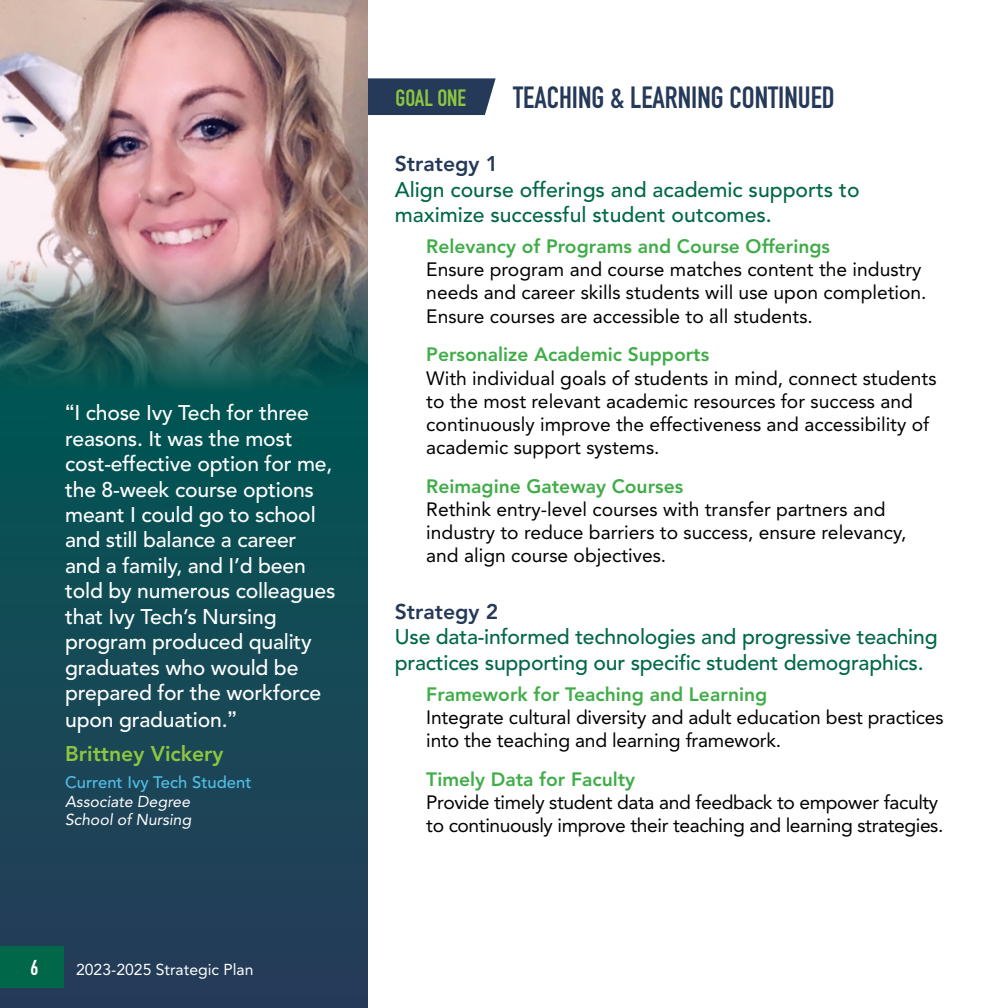
<style>
.page{position:relative;width:1008px;height:1008px;background:#fff}
.page>*{position:absolute;margin:0;border:0;box-sizing:border-box;transform-origin:0 0}
.t1{font:30.28px "DIN Engschrift LT Pro";color:#253959}
.t2{font:23.28px "DIN Engschrift LT Pro";color:#8dc63f}
.t3{font:500 21.18px/25.4px "Avenir LT Std";letter-spacing:-.01em;color:#fff}
.t4{font:500 21.18px/25.4px "Avenir LT Std";letter-spacing:-.01em;color:#006748}
.t5{font:800 21.18px "Avenir LT Std";color:#253959}
.t6{font:21.18px "DIN Engschrift LT Pro";color:#fff}
.t7{font:19.25px/23.1px "Avenir LT Std";color:#000}
.t8{font:800 19.25px "Avenir LT Std";color:#41ad49}
.t9{font:19.25px/23.1px "Avenir LT Std";letter-spacing:-.02em;color:#000}
.t10{font:500 16.62px "Avenir LT Std";color:#51bfe4}
.t11{font:15.75px/18.2px "Avenir LT Std";color:#fff}
.s1{font-family:"Antenna";font-weight:400}
.s2{font-weight:800;color:#8dc63f}
</style>
<div class="page">
<svg style="left:368px;top:78px;width:128px;height:37px;background:#314362"></svg>
<svg style="left:0;top:425px;width:368px;height:583px;background:#154755"></svg>
<img style="left:0;top:0;width:368px;height:425px">
<div style="left:0;top:947px;width:64px;height:41px;background:#006748"></div>
<p class="t3" style="left:65px;top:401px;width:272px"><span class="s1">“</span>I chose Ivy Tech for three reasons. It was the most cost-effective option for me, the 8-week course options meant I could go to school and still balance a career and a family, and I’d been told by numerous colleagues that Ivy Tech’s Nursing program produced quality graduates who would be prepared for the workforce</p>
<p class="t3" style="left:65px;top:704px;width:173px;line-height:33.2px">upon graduation.<span class="s1">”<br></span><span class="s2">Brittney Vickery</span></p>
<p class="t10" style="left:65px;top:773px;width:188px">Current Ivy Tech Student</p>
<p class="t11" style="left:65px;top:792px;width:130px">Associate Degree<br>School of Nursing</p>
<p class="t6" style="left:31px;top:955px;width:9px">6</p>
<p class="t11" style="left:76px;top:961px;width:179px">2023-2025 Strategic Plan</p>
<p class="t2" style="left:395px;top:84px;width:72px">GOAL ONE</p>
<h1 class="t1" style="left:513px;top:79px;width:323px">TEACHING &amp; LEARNING CONTINUED</h1>
<p class="t5" style="left:395px;top:152px;width:105px">Strategy 1</p>
<p class="t4" style="left:395px;top:177px;width:466px">Align course offerings and academic supports to maximize successful student outcomes.</p>
<p class="t8" style="left:426px;top:235px;width:405px">Relevancy of Programs and Course Offerings</p>
<p class="t7" style="left:426px;top:258px;width:502px">Ensure program and course matches content the industry needs and career skills students will use upon completion.<br>Ensure courses are accessible to all students.</p>
<p class="t8" style="left:426px;top:343px;width:285px">Personalize Academic Supports</p>
<p class="t7" style="left:426px;top:366px;width:512px">With individual goals of students in mind, connect students to the most relevant academic resources for success and continuously improve the effectiveness and accessibility of academic support systems.</p>
<p class="t8" style="left:426px;top:475px;width:259px">Reimagine Gateway Courses</p>
<p class="t7" style="left:426px;top:498px;width:482px">Rethink entry-level courses with transfer partners and industry to reduce barriers to success, ensure relevancy, and align course objectives.</p>
<p class="t5" style="left:395px;top:599px;width:105px">Strategy 2</p>
<p class="t4" style="left:395px;top:625px;width:544px">Use data-informed technologies and progressive teaching practices supporting our specific student demographics.</p>
<p class="t8" style="left:426px;top:683px;width:343px">Framework for Teaching and Learning</p>
<p class="t7" style="left:426px;top:706px;width:519px">Integrate cultural diversity and adult education best practices into the teaching and learning framework.</p>
<p class="t8" style="left:426px;top:768px;width:210px">Timely Data for Faculty</p>
<p class="t9" style="left:426px;top:791px;width:519px">Provide timely student data and feedback to empower faculty to continuously improve their teaching and learning strategies.</p>
</div>
